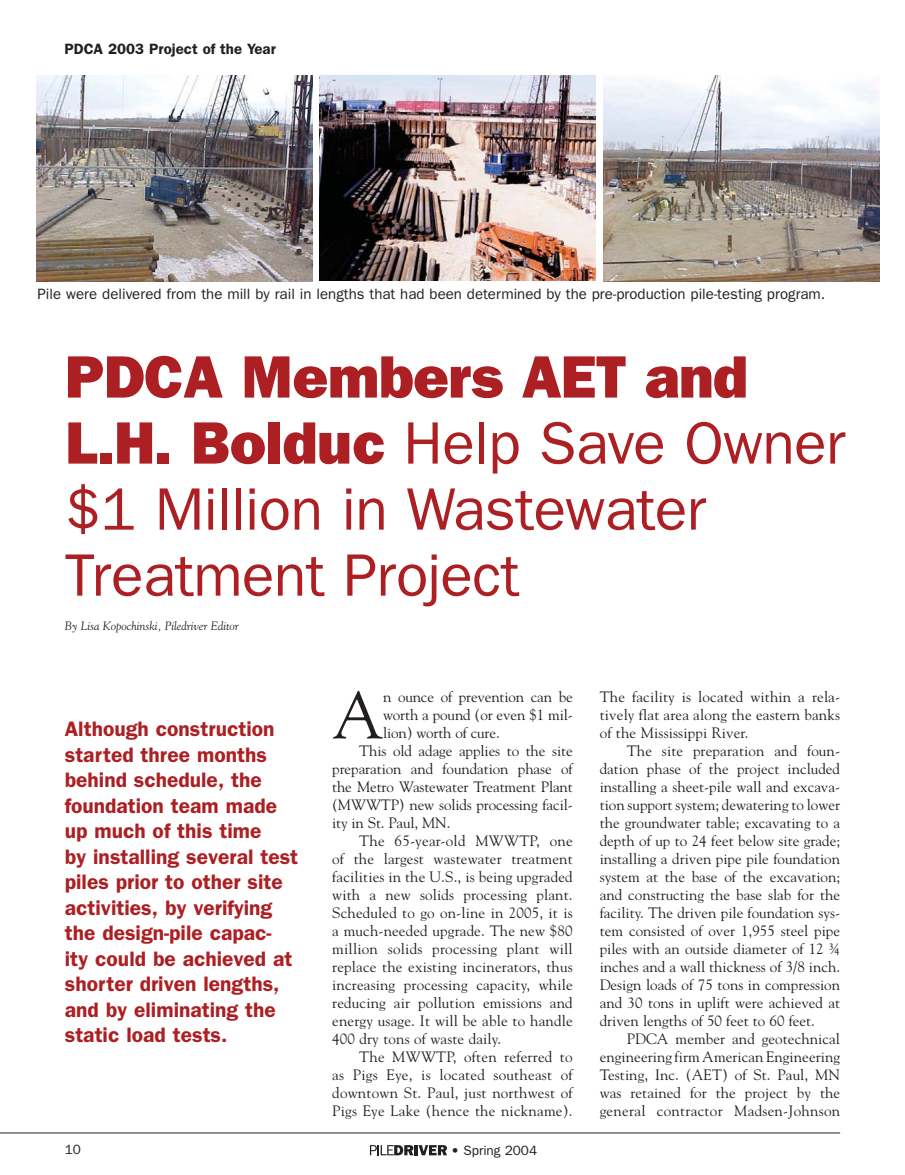
<style>
.page{position:relative;width:905px;height:1175px;background:#fff}
.page>*{position:absolute;margin:0;border:0;box-sizing:border-box;transform-origin:0 0}
.t1{font:66.15px "Goudy";color:#231f20}
.t2{font:60px/66px "Franklin Gothic";letter-spacing:-.01em;color:#ac1f23}
.t3{font:600 21px/25.5px "Franklin Gothic";color:#ac1f23}
.t4{font:15px/18px "Goudy";letter-spacing:.01em;color:#231f20;text-align:justify}
.t5{font:15px "Goudy";letter-spacing:-.01em;color:#231f20}
.t6{font:15px "Franklin Gothic";color:#231f20}
.t7{font:600 15px "Franklin Gothic";color:#231f20}
.t8{font:13.5px "Franklin Gothic";color:#231f20}
.t9{font:italic 12px "Goudy";color:#231f20}
.s1{font-weight:800}
</style>
<div class="page">
<hr style="left:0;top:1132px;width:840px;height:1px;background:#231f20">
<svg style="left:370px;top:1145px;width:77px;height:10px"></svg>
<img style="left:36px;top:75px;width:276px;height:206px">
<img style="left:320px;top:75px;width:276px;height:206px">
<img style="left:603px;top:75px;width:276px;height:206px">
<p class="t7" style="left:64px;top:40px;width:213px">PDCA 2003 Project of the Year</p>
<p class="t6" style="left:38px;top:285px;width:789px">Pile were delivered from the mill by rail in lengths that had been determined by the pre-production pile-testing program.</p>
<h2 class="t2" style="left:65px;top:343px;width:781px"><span class="s1">PDCA Members AET and<br>L.H. Bolduc</span> Help Save Owner $1 Million in Wastewater<br>Treatment Project</h2>
<p class="t9" style="left:65px;top:619px;width:175px">By Lisa Kopochinski, Piledriver Editor</p>
<p class="t3" style="left:65px;top:715px;width:235px">Although construction started three months behind schedule, the foundation team made up much of this time<br>by installing several test piles prior to other site activities, by verifying the design-pile capac&shy;ity could be achieved at shorter driven lengths, and by eliminating the static load tests.</p>
<h1 class="t1" style="left:332px;top:674px;width:53px">A</h1>
<p class="t5" style="left:383px;top:687px;width:191px">n ounce of prevention can be</p>
<p class="t5" style="left:383px;top:705px;width:191px">worth a pound (or even $1 mil-</p>
<p class="t5" style="left:383px;top:723px;width:118px">lion) worth of cure.</p>
<p class="t4" style="left:359px;top:741px;width:215px">This old adage applies to the site</p>
<p class="t4" style="left:332px;top:759px;width:242px">preparation and foundation phase of</p>
<p class="t5" style="left:332px;top:777px;width:242px">the Metro Wastewater Treatment Plant</p>
<p class="t5" style="left:332px;top:795px;width:242px">(MWWTP) new solids processing facil-</p>
<p class="t5" style="left:332px;top:813px;width:120px">ity in St. Paul, MN.</p>
<p class="t4" style="left:359px;top:831px;width:215px">The 65-year-old MWWTP, one</p>
<p class="t4" style="left:332px;top:849px;width:242px">of the largest wastewater treatment</p>
<p class="t4" style="left:332px;top:867px;width:242px">facilities in the U.S., is being upgraded</p>
<p class="t4" style="left:332px;top:885px;width:242px">with a new solids processing plant.</p>
<p class="t4" style="left:332px;top:903px;width:242px">Scheduled to go on-line in 2005, it is</p>
<p class="t4" style="left:332px;top:921px;width:242px">a much-needed upgrade. The new $80</p>
<p class="t4" style="left:332px;top:939px;width:242px">million solids processing plant will</p>
<p class="t4" style="left:332px;top:957px;width:242px">replace the existing incinerators, thus</p>
<p class="t4" style="left:332px;top:975px;width:242px">increasing processing capacity, while</p>
<p class="t4" style="left:332px;top:993px;width:242px">reducing air pollution emissions and</p>
<p class="t4" style="left:332px;top:1011px;width:242px">energy usage. It will be able to handle</p>
<p class="t4" style="left:332px;top:1029px;width:170px">400 dry tons of waste daily.</p>
<p class="t4" style="left:359px;top:1047px;width:215px">The MWWTP, often referred to</p>
<p class="t4" style="left:332px;top:1065px;width:242px">as Pigs Eye, is located southeast of</p>
<p class="t4" style="left:332px;top:1083px;width:242px">downtown St. Paul, just northwest of</p>
<p class="t4" style="left:332px;top:1101px;width:242px">Pigs Eye Lake (hence the nickname).</p>
<p class="t8" style="left:65px;top:1142px;width:18px">10</p>
<p class="t8" style="left:451px;top:1142px;width:87px">• Spring 2004</p>
<p class="t4" style="left:599px;top:687px;width:242px">The facility is located within a rela&shy;tively flat area along the eastern banks of the Mississippi River.</p>
<p class="t4" style="left:599px;top:741px;width:242px;text-indent:27px">The site preparation and foun&shy;dation phase of the project included installing a sheet-pile wall and excava&shy;tion support system; dewatering to lower the groundwater table; excavating to a depth of up to 24 feet below site grade; installing a driven pipe pile foundation system at the base of the excavation; and constructing the base slab for the facility. The driven pile foundation sys&shy;tem consisted of over 1,955 steel pipe piles with an outside diameter of 12 ¾ inches and a wall thickness of 3/8 inch.<br>Design loads of 75 tons in compression and 30 tons in uplift were achieved at driven lengths of 50 feet to 60 feet.</p>
<p class="t4" style="left:599px;top:1029px;width:242px;text-indent:27px">PDCA member and geotechnical engineering firm American Engineering Testing, Inc. (AET) of St. Paul, MN was retained for the project by the general contractor Madsen-Johnson</p>
</div>
